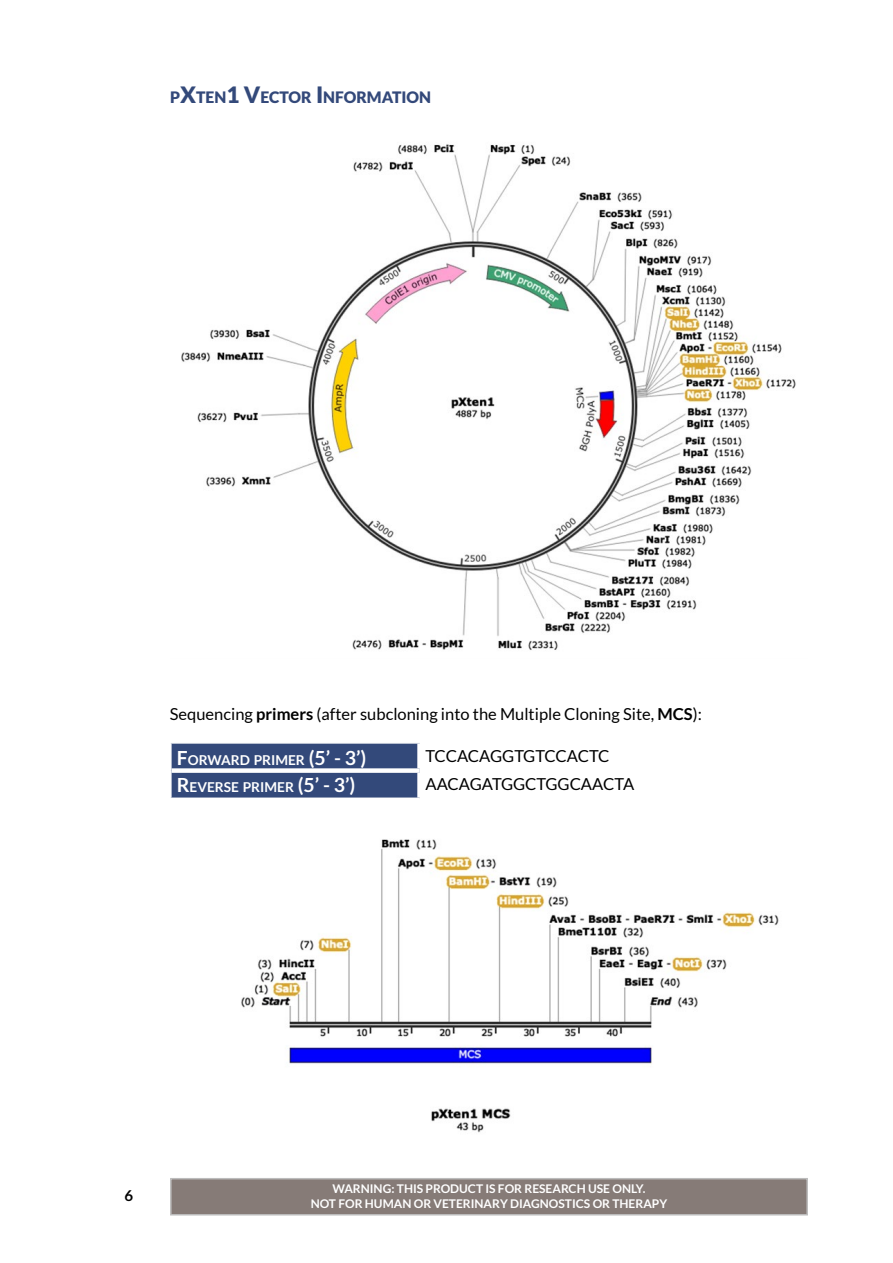
<style>
.page{position:relative;width:893px;height:1263px;background:#fff}
.page>*{position:absolute;margin:0;border:0;box-sizing:border-box;transform-origin:0 0}
.t1{font:16.5px "Lato";color:#000}
.t2{font:900 15.75px "Lato";color:#33497a}
.t3{font:700 15px "Lato";color:#000}
.t4{font:700 13.65px "Lato";color:#fff}
.t5{font:700 12px/14.4px "Lato";color:#fff;text-align:center}
.s1{font-size:22.5px}
.s2{font-weight:700}
.s3{font-size:19.5px}
</style>
<div class="page">
<div style="left:170px;top:1178px;width:638px;height:37px;background:#867b77;border:2px solid #bcbcbc"></div>
<img style="left:241px;top:839px;width:538px;height:294px">
<img style="left:181px;top:144px;width:615px;height:506px">
<div style="left:172px;top:744px;width:245px;height:53px;background:#33497a"></div>
<div style="left:172px;top:768px;width:248px;height:5px;background:#fff"></div>
<p class="t2" style="left:170px;top:88px;width:262px">P<span class="s1">X</span>TEN<span class="s1">1 V</span>ECTOR <span class="s1">I</span> NFORMATION</p>
<p class="t1" style="left:170px;top:705px;width:533px">Sequencing <span class="s2">primers</span> (after subcloning into the Multiple Cloning Site, <span class="s2">MCS</span>):</p>
<p class="t4" style="left:177px;top:752px;width:191px"><span class="s3">F</span>ORWARD PRIMER <span class="s3">(5’ - 3’)</span></p>
<p class="t1" style="left:426px;top:747px;width:185px">TCCACAGGTGTCCACTC</p>
<p class="t4" style="left:177px;top:779px;width:180px"><span class="s3">R</span>EVERSE PRIMER <span class="s3">(5’ - 3’)</span></p>
<p class="t1" style="left:426px;top:775px;width:210px">AACAGATGGCTGGCAACTA</p>
<p class="t3" style="left:124px;top:1187px;width:10px">6</p>
<p class="t5" style="left:311px;top:1182px;width:358px">WARNING: THIS PRODUCT IS FOR RESEARCH USE ONLY.<br>NOT FOR HUMAN OR VETERINARY DIAGNOSTICS OR THERAPY</p>
</div>
